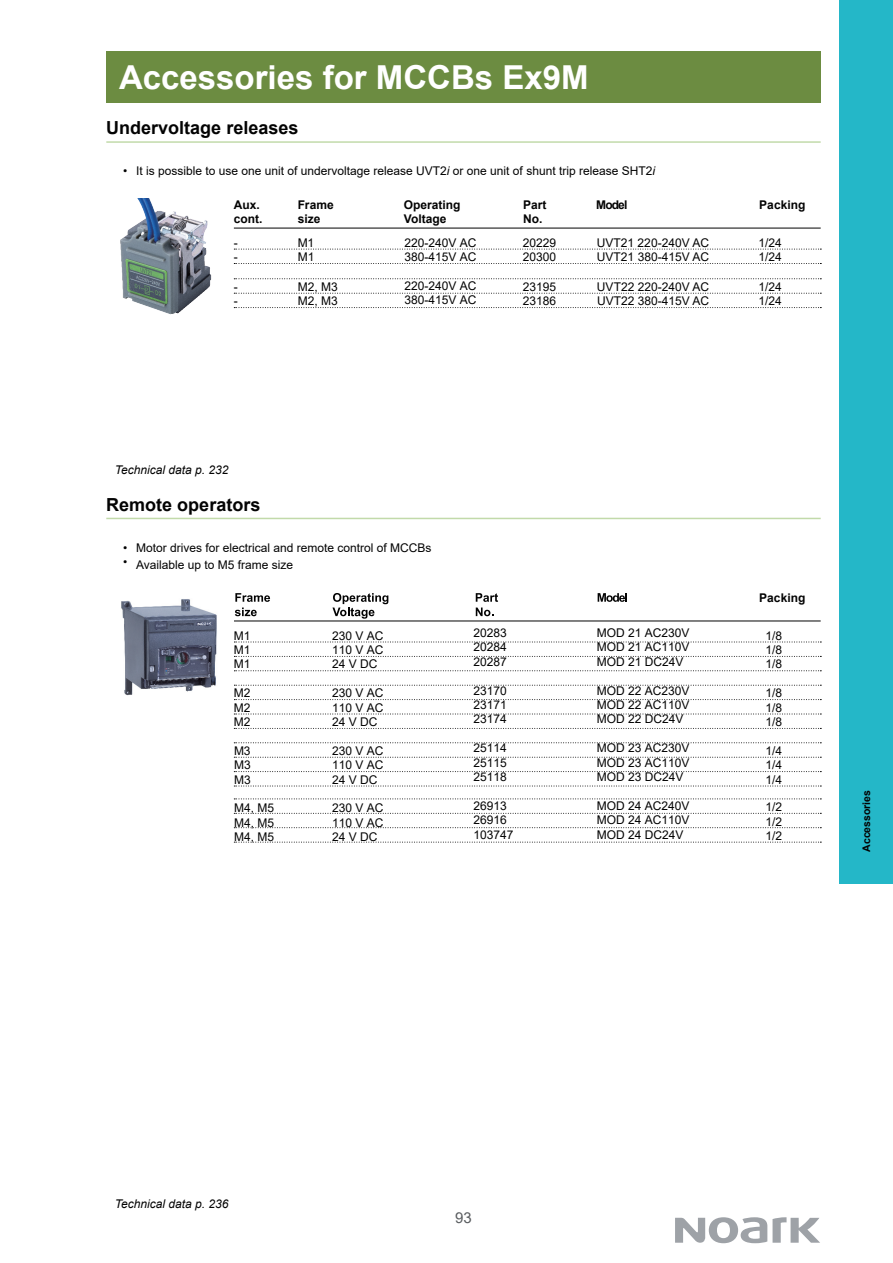
<style>
.page{position:relative;width:893px;height:1263px;background:#fff}
.page>*{position:absolute;margin:0;border:0;box-sizing:border-box;transform-origin:0 0}
.t1{font:700 33px "Arial";color:#fff}
.t2{font:700 18px "Arial";color:#030303}
.t3{font:15px "Arial";color:#595c5f}
.t4{font:12px/14.4px "Arial";color:#030303;text-align:justify}
.t5{font:700 12px "Arial";color:#030303}
.t6{font:italic 12px "Arial";color:#030303}
.t7{font:700 10.5px "Arial";color:#030303}
.s1{font-style:italic}
</style>
<div class="page">
<svg style="left:675px;top:1217px;width:145px;height:26px"></svg>
<div style="left:840px;top:505px;width:53px;height:126px;background:#24b7c8"></div>
<div style="left:840px;top:631px;width:53px;height:127px;background:#24b7c8"></div>
<div style="left:840px;top:0;width:53px;height:505px;background:#24b7c8"></div>
<div style="left:840px;top:758px;width:53px;height:126px;background:#24b7c8"></div>
<div style="left:106px;top:51px;width:715px;height:51px;background:#6c8c41"></div>
<svg style="left:234px;top:642px;width:587px;height:1px"></svg>
<svg style="left:234px;top:656px;width:587px;height:1px"></svg>
<svg style="left:234px;top:670px;width:587px;height:1px"></svg>
<svg style="left:234px;top:685px;width:587px;height:1px"></svg>
<svg style="left:234px;top:699px;width:587px;height:1px"></svg>
<svg style="left:234px;top:714px;width:587px;height:1px"></svg>
<svg style="left:234px;top:728px;width:587px;height:1px"></svg>
<svg style="left:234px;top:742px;width:587px;height:1px"></svg>
<svg style="left:234px;top:757px;width:587px;height:1px"></svg>
<svg style="left:234px;top:771px;width:587px;height:1px"></svg>
<svg style="left:234px;top:786px;width:587px;height:1px"></svg>
<svg style="left:234px;top:798px;width:587px;height:1px"></svg>
<svg style="left:234px;top:813px;width:587px;height:1px"></svg>
<svg style="left:234px;top:827px;width:587px;height:1px"></svg>
<svg style="left:234px;top:842px;width:587px;height:1px"></svg>
<hr style="left:106px;top:518px;width:715px;height:1px;background:#c2daaa">
<hr style="left:234px;top:621px;width:587px;height:1px;background:#030303">
<svg style="left:234px;top:249px;width:587px;height:1px"></svg>
<svg style="left:234px;top:263px;width:587px;height:1px"></svg>
<svg style="left:234px;top:278px;width:587px;height:1px"></svg>
<svg style="left:234px;top:293px;width:587px;height:1px"></svg>
<svg style="left:234px;top:307px;width:587px;height:1px"></svg>
<hr style="left:106px;top:141px;width:715px;height:2px;background:#c2daaa">
<hr style="left:234px;top:228px;width:587px;height:1px;background:#030303">
<svg style="left:235px;top:593px;width:35px;height:23px"></svg>
<svg style="left:332px;top:593px;width:56px;height:26px"></svg>
<svg style="left:476px;top:593px;width:22px;height:23px"></svg>
<img style="left:121px;top:599px;width:96px;height:97px">
<img style="left:120px;top:199px;width:92px;height:116px">
<svg style="left:598px;top:593px;width:29px;height:9px"></svg>
<h1 class="t1" style="left:119px;top:54px;width:471px">Accessories for MCCBs Ex9M</h1>
<h2 class="t2" style="left:106px;top:115px;width:194px">Undervoltage releases</h2>
<p class="t4" style="left:123px;top:164px;width:533px">• It is possible to use one unit of undervoltage release UVT2<span class="s1">i</span> or one unit of shunt trip release SHT2<span class="s1">i</span></p>
<p class="t5" style="left:234px;top:196px;width:28px">Aux.</p>
<p class="t5" style="left:298px;top:196px;width:38px">Frame</p>
<p class="t5" style="left:404px;top:196px;width:58px">Operating</p>
<p class="t5" style="left:523px;top:196px;width:25px">Part</p>
<p class="t5" style="left:596px;top:196px;width:33px">Model</p>
<p class="t5" style="left:759px;top:196px;width:48px">Packing</p>
<p class="t5" style="left:234px;top:211px;width:30px">cont.</p>
<p class="t5" style="left:298px;top:211px;width:24px">size</p>
<p class="t5" style="left:404px;top:211px;width:44px">Voltage</p>
<p class="t5" style="left:523px;top:211px;width:21px">No.</p>
<p class="t4" style="left:234px;top:235px;width:5px">-</p>
<p class="t4" style="left:298px;top:235px;width:18px">M1</p>
<p class="t4" style="left:404px;top:235px;width:74px">220-240V AC<br>380-415V AC</p>
<p class="t4" style="left:404px;top:278px;width:74px">220-240V AC<br>380-415V AC</p>
<p class="t4" style="left:523px;top:235px;width:35px">20229</p>
<p class="t4" style="left:597px;top:235px;width:114px">UVT21 220-240V AC</p>
<p class="t4" style="left:758px;top:235px;width:25px">1/24</p>
<p class="t4" style="left:234px;top:249px;width:5px">-</p>
<p class="t4" style="left:298px;top:249px;width:18px">M1</p>
<p class="t4" style="left:523px;top:249px;width:35px">20300</p>
<p class="t4" style="left:597px;top:249px;width:114px">UVT21 380-415V AC</p>
<p class="t4" style="left:759px;top:249px;width:25px">1/24</p>
<p class="t4" style="left:234px;top:279px;width:5px">-</p>
<p class="t4" style="left:298px;top:279px;width:42px">M2, M3</p>
<p class="t4" style="left:523px;top:279px;width:35px">23195</p>
<p class="t4" style="left:597px;top:279px;width:114px">UVT22 220-240V AC</p>
<p class="t4" style="left:759px;top:279px;width:25px">1/24</p>
<p class="t4" style="left:234px;top:294px;width:5px">-</p>
<p class="t4" style="left:298px;top:294px;width:42px">M2, M3</p>
<p class="t4" style="left:523px;top:294px;width:35px">23186</p>
<p class="t4" style="left:597px;top:294px;width:114px">UVT22 380-415V AC</p>
<p class="t4" style="left:759px;top:294px;width:25px">1/24</p>
<p class="t6" style="left:115px;top:462px;width:115px">Technical data p. 232</p>
<h2 class="t2" style="left:106px;top:492px;width:156px">Remote operators</h2>
<p class="t4" style="left:123px;top:540px;width:310px">• Motor drives for electrical and remote control of MCCBs</p>
<p class="t4" style="left:123px;top:558px;width:171px">• Available up to M5 frame size</p>
<p class="t5" style="left:759px;top:589px;width:48px">Packing</p>
<p class="t4" style="left:597px;top:625px;width:94px">MOD 21 AC230V MOD 21 AC110V MOD 21 DC24V</p>
<p class="t4" style="left:597px;top:683px;width:94px">MOD 22 AC230V MOD 22 AC110V MOD 22 DC24V</p>
<p class="t4" style="left:597px;top:741px;width:94px">MOD 23 AC230V MOD 23 AC110V MOD 23 DC24V</p>
<p class="t4" style="left:597px;top:798px;width:94px">MOD 24 AC240V MOD 24 AC110V MOD 24 DC24V</p>
<p class="t4" style="left:474px;top:625px;width:35px">20283<br>20284<br>20287</p>
<p class="t4" style="left:474px;top:683px;width:35px">23170<br>23171<br>23174</p>
<p class="t4" style="left:474px;top:741px;width:35px">25114<br>25115<br>25118</p>
<p class="t4" style="left:474px;top:798px;width:42px;text-align:left">26913<br>26916<br>103747</p>
<p class="t4" style="left:234px;top:628px;width:18px">M1</p>
<p class="t4" style="left:332px;top:628px;width:53px">230 V AC 110 V AC 24 V DC</p>
<p class="t4" style="left:332px;top:686px;width:53px">230 V AC 110 V AC 24 V DC</p>
<p class="t4" style="left:332px;top:743px;width:53px">230 V AC 110 V AC 24 V DC</p>
<p class="t4" style="left:332px;top:801px;width:53px">230 V AC 110 V AC 24 V DC</p>
<p class="t4" style="left:765px;top:628px;width:18px">1/8</p>
<p class="t4" style="left:765px;top:642px;width:18px">1/8</p>
<p class="t4" style="left:234px;top:642px;width:18px">M1</p>
<p class="t4" style="left:234px;top:657px;width:18px">M1</p>
<p class="t4" style="left:765px;top:657px;width:18px">1/8</p>
<p class="t4" style="left:234px;top:686px;width:18px">M2</p>
<p class="t4" style="left:765px;top:686px;width:18px">1/8</p>
<p class="t4" style="left:234px;top:700px;width:18px">M2</p>
<p class="t4" style="left:765px;top:700px;width:18px">1/8</p>
<p class="t4" style="left:234px;top:714px;width:18px">M2</p>
<p class="t4" style="left:765px;top:714px;width:18px">1/8</p>
<p class="t4" style="left:234px;top:743px;width:18px">M3</p>
<p class="t4" style="left:765px;top:743px;width:18px">1/4</p>
<p class="t4" style="left:234px;top:758px;width:18px">M3</p>
<p class="t4" style="left:765px;top:758px;width:18px">1/4</p>
<p class="t4" style="left:234px;top:772px;width:18px">M3</p>
<p class="t4" style="left:766px;top:772px;width:18px">1/4</p>
<p class="t4" style="left:234px;top:801px;width:42px">M4, M5</p>
<p class="t4" style="left:766px;top:800px;width:18px">1/2</p>
<p class="t4" style="left:234px;top:815px;width:42px">M4, M5</p>
<p class="t4" style="left:766px;top:814px;width:18px">1/2</p>
<p class="t4" style="left:234px;top:830px;width:42px">M4, M5</p>
<p class="t4" style="left:766px;top:829px;width:18px">1/2</p>
<p class="t7" style="left:859px;top:852px;width:63px;rotate:-90deg">Accessories</p>
<p class="t6" style="left:115px;top:1196px;width:115px">Technical data p. 236</p>
<p class="t3" style="left:459px;top:1197px;width:10px">3</p>
<p class="t3" style="left:455px;top:1207px;width:18px">93</p>
</div>
